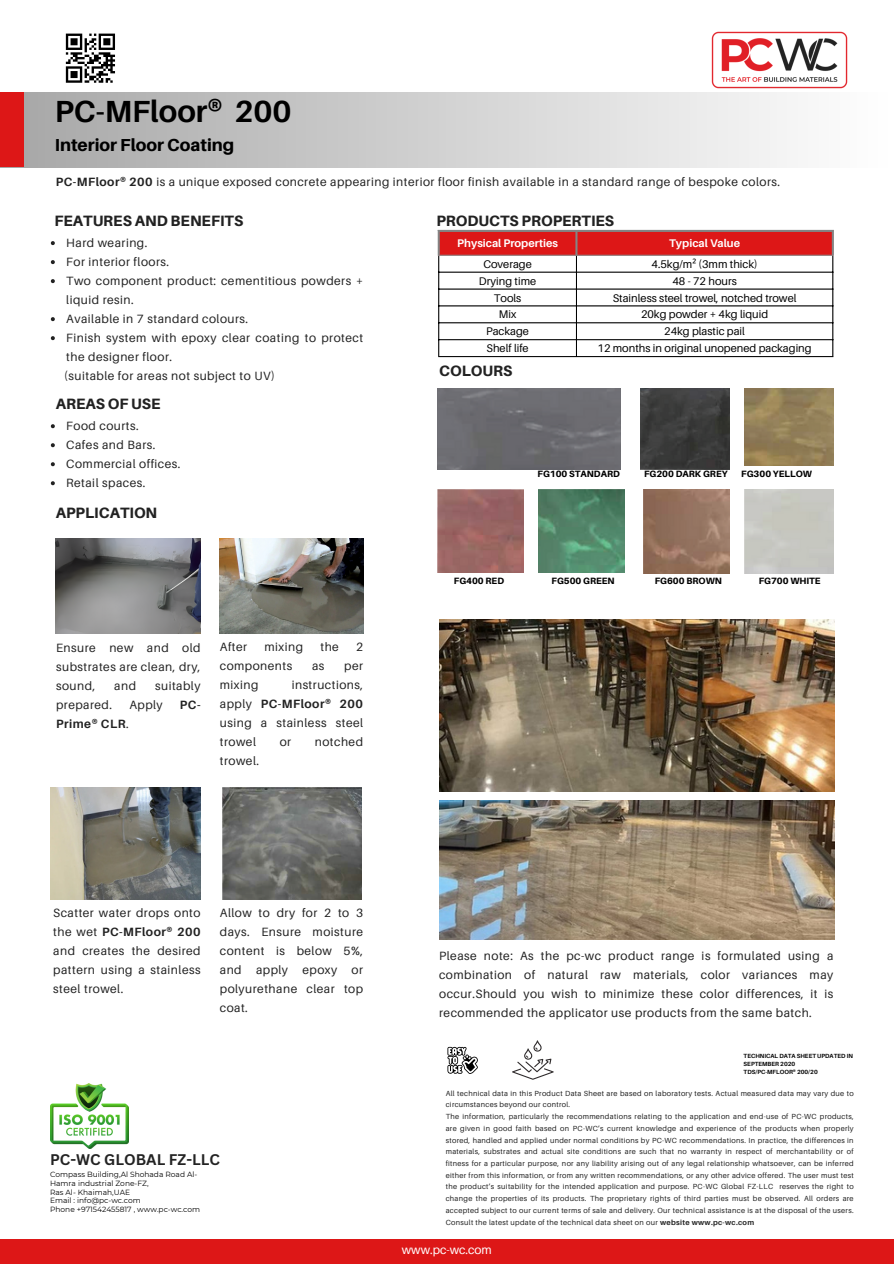
<style>
.page{position:relative;width:894px;height:1264px;background:#fff}
.page>*{position:absolute;margin:0;border:0;box-sizing:border-box;transform-origin:0 0}
.t1{font:700 30.6px "Aileron";color:#000}
.t2{font:800 17.4px "Aileron";color:#000}
.t3{font:800 15px "Aileron";color:#222}
.t4{font:700 15px "Canva Sans";color:#232323}
.t5{font:12px/19px "Aileron";letter-spacing:.04em;color:#222;text-align:justify}
.t6{font:12px "Aileron";color:#fff}
.t7{font:700 12px "Aileron";letter-spacing:.04em;color:#222}
.t8{font:11.1px "Aileron";color:#000}
.t9{font:700 11.1px "Aileron";color:#fff}
.t10{font:800 9.15px "Aileron";color:#000}
.t11{font:7.5px/8.7px "Montserrat";color:#000}
.t12{font:7.35px/11.7px "Aileron";letter-spacing:.04em;color:#222}
.t13{font:700 6px/7.9px "Aileron";color:#000}
.s1{font-weight:700}
.s2{font-weight:400}
.s3{font-family:"Noto Sans"}
</style>
<div class="page">
<div style="left:0;top:93px;width:887px;height:74px;background:linear-gradient(to right,#a6a6a6,#fefefe)"></div>
<div style="left:0;top:93px;width:24px;height:74px;background:#dd1717"></div>
<div style="left:439px;top:232px;width:392px;height:23px;background:#dd1717"></div>
<hr style="left:438px;top:256px;width:1px;height:100px;background:#000">
<hr style="left:575px;top:256px;width:2px;height:100px;background:#000">
<hr style="left:832px;top:256px;width:1px;height:100px;background:#000">
<hr style="left:438px;top:271px;width:395px;height:2px;background:#000">
<hr style="left:438px;top:288px;width:395px;height:1px;background:#000">
<hr style="left:438px;top:305px;width:395px;height:1px;background:#000">
<hr style="left:438px;top:322px;width:395px;height:1px;background:#000">
<hr style="left:438px;top:339px;width:395px;height:1px;background:#000">
<hr style="left:438px;top:356px;width:395px;height:1px;background:#000">
<hr style="left:439px;top:255px;width:392px;height:1px;background:#848484">
<hr style="left:437px;top:232px;width:2px;height:24px;background:#848484">
<hr style="left:575px;top:232px;width:2px;height:24px;background:#848484">
<hr style="left:831px;top:232px;width:2px;height:24px;background:#848484">
<hr style="left:437px;top:230px;width:396px;height:2px;background:#848484">
<div style="left:0;top:1238px;width:893px;height:25px;background:#dd1717"></div>
<img style="left:711px;top:31px;width:136px;height:58px">
<svg style="left:66px;top:34px;width:49px;height:49px"></svg>
<img style="left:50px;top:1083px;width:79px;height:65px">
<svg style="left:447px;top:1046px;width:30px;height:27px"></svg>
<svg style="left:512px;top:1040px;width:41px;height:39px"></svg>
<img style="left:437px;top:388px;width:183px;height:81px">
<img style="left:640px;top:388px;width:89px;height:81px">
<img style="left:744px;top:388px;width:89px;height:78px">
<img style="left:437px;top:489px;width:86px;height:84px">
<img style="left:538px;top:489px;width:86px;height:84px">
<img style="left:643px;top:490px;width:86px;height:83px">
<div style="left:744px;top:490px;width:89px;height:83px;background:#c6c7c0"></div>
<img style="left:56px;top:539px;width:145px;height:94px">
<img style="left:220px;top:539px;width:144px;height:94px">
<img style="left:222px;top:787px;width:140px;height:112px">
<img style="left:439px;top:619px;width:395px;height:172px">
<img style="left:50px;top:787px;width:151px;height:112px">
<img style="left:439px;top:801px;width:395px;height:138px">
<svg style="left:51px;top:241px;width:4px;height:4px"></svg>
<svg style="left:51px;top:260px;width:4px;height:4px"></svg>
<svg style="left:51px;top:279px;width:4px;height:4px"></svg>
<svg style="left:51px;top:317px;width:4px;height:4px"></svg>
<svg style="left:51px;top:336px;width:4px;height:4px"></svg>
<svg style="left:51px;top:424px;width:4px;height:4px"></svg>
<svg style="left:51px;top:443px;width:4px;height:4px"></svg>
<svg style="left:51px;top:462px;width:4px;height:4px"></svg>
<svg style="left:51px;top:481px;width:4px;height:4px"></svg>
<p class="t1" style="left:55px;top:92px;width:238px">PC-MFloor® 200</p>
<p class="t2" style="left:55px;top:134px;width:181px">Interior Floor Coating</p>
<p class="t5" style="left:56px;top:172px;width:725px"><span class="s1">PC-MFloor® 200</span> is a unique exposed concrete appearing interior floor finish available in a standard range of bespoke colors.</p>
<p class="t3" style="left:54px;top:211px;width:190px">FEATURES AND BENEFITS</p>
<p class="t3" style="left:436px;top:211px;width:179px">PRODUCTS PROPERTIES</p>
<p class="t5" style="left:66px;top:233px;width:83px">Hard wearing.</p>
<p class="t5" style="left:66px;top:252px;width:104px">For interior floors.</p>
<p class="t5" style="left:66px;top:271px;width:298px">Two component product: cementitious powders + liquid resin.</p>
<p class="t5" style="left:66px;top:309px;width:183px">Available in 7 standard colours.</p>
<p class="t5" style="left:66px;top:328px;width:298px">Finish system with epoxy clear coating to protect the designer floor.</p>
<p class="t5" style="left:64px;top:366px;width:212px">(suitable for areas not subject to UV)</p>
<p class="t3" style="left:56px;top:394px;width:106px">AREAS OF USE</p>
<h5 class="t5" style="left:66px;top:416px;width:74px">Food courts.</h5>
<p class="t5" style="left:66px;top:435px;width:91px">Cafes and Bars.</p>
<h5 class="t5" style="left:66px;top:454px;width:116px">Commercial offices.</h5>
<p class="t5" style="left:66px;top:473px;width:81px">Retail spaces.</p>
<h5 class="t3" style="left:56px;top:503px;width:103px">APPLICATION</h5>
<p class="t5" style="left:56px;top:638px;width:146px">Ensure new and old substrates are clean, dry, sound,</p>
<p class="t5" style="left:114px;top:676px;width:23px">and</p>
<p class="t5" style="left:155px;top:676px;width:47px">suitably</p>
<p class="t5" style="left:56px;top:695px;width:57px">prepared.</p>
<p class="t5" style="left:129px;top:695px;width:35px">Apply</p>
<p class="t7" style="left:180px;top:697px;width:22px">PC-</p>
<p class="t7" style="left:56px;top:716px;width:74px">Prime® CLR<span class="s2">.</span></p>
<h5 class="t5" style="left:220px;top:637px;width:29px">After</h5>
<h5 class="t5" style="left:264px;top:637px;width:40px">mixing</h5>
<h5 class="t5" style="left:320px;top:637px;width:20px">the</h5>
<h5 class="t5" style="left:356px;top:637px;width:8px">2</h5>
<h5 class="t5" style="left:220px;top:656px;width:74px">components</h5>
<h5 class="t5" style="left:312px;top:656px;width:14px">as</h5>
<h5 class="t5" style="left:344px;top:656px;width:20px">per</h5>
<h5 class="t5" style="left:220px;top:675px;width:40px">mixing</h5>
<h5 class="t5" style="left:220px;top:675px;width:145px;text-indent:72px">instructions, apply <span class="s1">PC-MFloor® 200 </span>using a stainless steel trowel</h5>
<h5 class="t5" style="left:279px;top:732px;width:13px">or</h5>
<h5 class="t5" style="left:315px;top:732px;width:50px">notched</h5>
<h5 class="t5" style="left:220px;top:751px;width:41px">trowel.</h5>
<p class="t9" style="left:457px;top:236px;width:102px">Physical Properties</p>
<p class="t9" style="left:669px;top:236px;width:73px">Typical Value</p>
<h1 class="t8" style="left:483px;top:257px;width:50px">Coverage</h1>
<h2 class="t8" style="left:651px;top:257px;width:107px">4.5kg/m<span class="s3">²</span> (3mm thick)</h2>
<h4 class="t8" style="left:479px;top:274px;width:59px">Drying time</h4>
<h3 class="t8" style="left:672px;top:274px;width:66px">48 - 72 hours</h3>
<p class="t8" style="left:493px;top:291px;width:29px">Tools</p>
<p class="t8" style="left:612px;top:291px;width:185px">Stainless steel trowel, notched trowel</p>
<p class="t8" style="left:498px;top:308px;width:19px">Mix</p>
<p class="t8" style="left:641px;top:308px;width:129px">20kg powder + 4kg liquid</p>
<p class="t8" style="left:486px;top:324px;width:44px">Package</p>
<h4 class="t8" style="left:664px;top:324px;width:82px">24kg plastic pail</h4>
<h3 class="t8" style="left:486px;top:341px;width:44px">Shelf life</h3>
<p class="t8" style="left:597px;top:341px;width:215px">12 months in original unopened packaging</p>
<p class="t3" style="left:439px;top:362px;width:75px">COLOURS</p>
<h4 class="t10" style="left:537px;top:468px;width:84px">FG100 STANDARD</h4>
<p class="t10" style="left:644px;top:468px;width:85px">FG200 DARK GREY</p>
<h3 class="t10" style="left:741px;top:468px;width:72px">FG300 YELLOW</h3>
<p class="t10" style="left:454px;top:575px;width:52px">FG400 RED</p>
<p class="t10" style="left:551px;top:575px;width:65px">FG500 GREEN</p>
<p class="t10" style="left:654px;top:575px;width:69px">FG600 BROWN</p>
<h6 class="t10" style="left:758px;top:575px;width:63px">FG700 WHITE</h6>
<h5 class="t5" style="left:53px;top:902px;width:149px">Scatter water drops onto the wet <span class="s1">PC-MFloor® 200 </span>and creates the desired pattern using a stainless steel trowel.</h5>
<p class="t5" style="left:220px;top:902px;width:145px">Allow to dry for 2 to 3 days. Ensure moisture content is below 5%, and apply epoxy or polyurethane clear top coat.</p>
<h3 class="t4" style="left:50px;top:1148px;width:171px">PC-WC GLOBAL FZ-LLC</h3>
<p class="t11" style="left:50px;top:1170px;width:151px">Compass Building,Al Shohada Road Al-<br>Hamra industrial Zone-FZ,<br>Ras Al- Khaimah,UAE<br>Email : info@pc-wc.com<br>Phone +971542455817 , www.pc-wc.com</p>
<p class="t5" style="left:439px;top:946px;width:395px">Please note: As the pc-wc product range is formulated using a combination of natural raw materials, color variances may occur.Should you wish to minimize these color differences, it is recommended the applicator use products from the same batch.</p>
<p class="t13" style="left:743px;top:1051px;width:111px">TECHNICAL DATA SHEET UPDATED IN<br>SEPTEMBER 2020</p>
<h5 class="t13" style="left:743px;top:1067px;width:76px">TDS/PC-MFLOOR® 200/20</h5>
<h5 class="t12" style="left:445px;top:1087px;width:409px">All technical data in this Product Data Sheet are based on laboratory tests. Actual measured data may vary due to circumstances beyond our control.<br>The information, particularly the recommendations relating to the application and end-use of PC-WC products, are given in good faith based on PC-WC’s current knowledge and experience of the products when properly stored, handled and applied under normal conditions by PC-WC recommendations. In practice, the differences in materials, substrates and actual site conditions are such that no warranty in respect of merchantability or of fitness for a particular purpose, nor any liability arising out of any legal relationship whatsoever, can be inferred either from this information, or from any written recommendations, or any other advice offered. The user must test the product’s suitability for the intended application and purpose. PC-WC Global FZ-LLC reserves the right to change the properties of its products. The proprietary rights of third parties must be observed. All orders are accepted subject to our current terms of sale and delivery. Our technical assistance is at the disposal of the users.<br>Consult the latest update of the technical data sheet on our <span class="s1">website www.pc-wc.com</span></h5>
<p class="t6" style="left:402px;top:1242px;width:91px">www.pc-wc.com</p>
</div>
